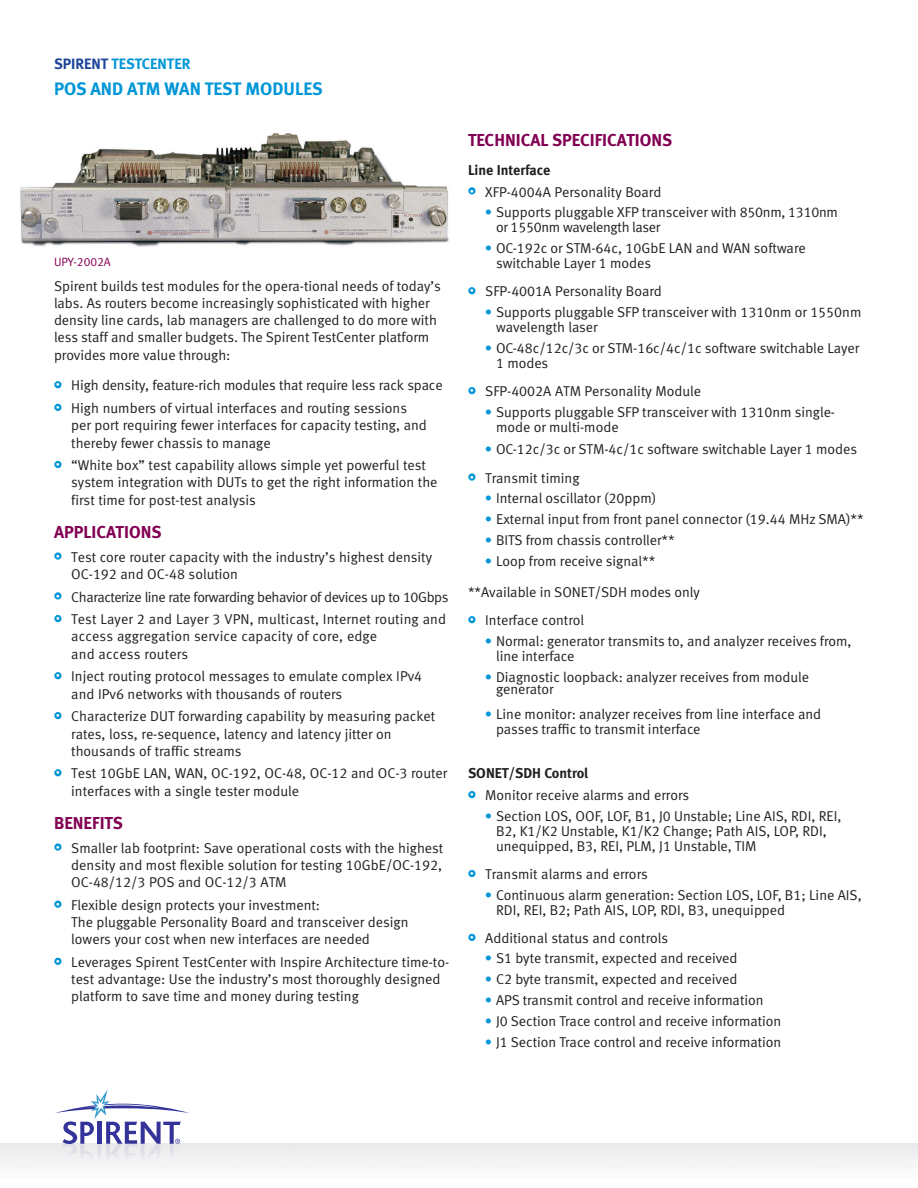
<style>
.page{position:relative;width:918px;height:1188px;background:#fff}
.page>*{position:absolute;margin:0;border:0;box-sizing:border-box;transform-origin:0 0}
.inside_left_PRODUCT{font:18px "Meta Bold LF";color:#0196d7}
.SUBHEAD{font:17.25px "Meta Bold LF";color:#820053}
.inside_left_PRODUCT-2{font:15px "Meta Bold LF";color:#0196d7}
.Donut_Bullet_2{font:14.25px/17.2px "Meta Normal LF";color:#231f20}
.Bullet_Sub{font:14.25px/15px "Meta Normal LF";color:#231f20}
.Body_Text{font:14.25px/17.2px "Meta Normal LF";color:#231f20}
.Donut_Bullet{font:14.25px/17.2px "Meta Normal LF";color:#231f20}
.Donut_Bullet_2-2{font:14.25px "Meta Normal LF";letter-spacing:-.03em;color:#231f20}
.SUBHEAD_2{font:14.25px "Meta Bold LF";color:#231f20}
.t1{font:12px "Meta Normal LF";color:#820053}
.s1{color:#1d449b}
.s2{font-family:"Meta Black LF";color:#0196d7}
</style>
<div class="page">
<svg style="left:55px;top:1089px;width:134px;height:40px"></svg>
<img style="left:30px;top:1129px;width:184px;height:49px">
<img style="left:20px;top:133px;width:429px;height:114px">
<div style="left:54px;top:381px;width:8px;height:7px;border:4px solid #0196d7;border-radius:50%"></div>
<div style="left:54px;top:404px;width:8px;height:7px;border:4px solid #0196d7;border-radius:50%"></div>
<div style="left:54px;top:461px;width:8px;height:7px;border:4px solid #0196d7;border-radius:50%"></div>
<div style="left:54px;top:552px;width:8px;height:8px;border:4px solid #0196d7;border-radius:50%"></div>
<div style="left:54px;top:592px;width:8px;height:8px;border:4px solid #0196d7;border-radius:50%"></div>
<div style="left:54px;top:615px;width:8px;height:7px;border:4px solid #0196d7;border-radius:50%"></div>
<div style="left:54px;top:672px;width:8px;height:7px;border:4px solid #0196d7;border-radius:50%"></div>
<div style="left:54px;top:712px;width:8px;height:7px;border:4px solid #0196d7;border-radius:50%"></div>
<div style="left:54px;top:769px;width:8px;height:7px;border:4px solid #0196d7;border-radius:50%"></div>
<div style="left:54px;top:843px;width:8px;height:8px;border:4px solid #0196d7;border-radius:50%"></div>
<div style="left:54px;top:901px;width:8px;height:7px;border:4px solid #0196d7;border-radius:50%"></div>
<div style="left:54px;top:958px;width:8px;height:7px;border:4px solid #0196d7;border-radius:50%"></div>
<div style="left:468px;top:187px;width:8px;height:7px;border:4px solid #0196d7;border-radius:50%"></div>
<div style="left:468px;top:287px;width:8px;height:7px;border:4px solid #0196d7;border-radius:50%"></div>
<div style="left:468px;top:387px;width:8px;height:7px;border:4px solid #0196d7;border-radius:50%"></div>
<div style="left:468px;top:473px;width:8px;height:8px;border:4px solid #0196d7;border-radius:50%"></div>
<div style="left:468px;top:616px;width:8px;height:7px;border:4px solid #0196d7;border-radius:50%"></div>
<div style="left:468px;top:791px;width:8px;height:7px;border:4px solid #0196d7;border-radius:50%"></div>
<div style="left:468px;top:870px;width:8px;height:7px;border:4px solid #0196d7;border-radius:50%"></div>
<div style="left:468px;top:934px;width:8px;height:7px;border:4px solid #0196d7;border-radius:50%"></div>
<p class="inside_left_PRODUCT-2" style="left:54px;top:55px;width:138px"><span class="s1">SPIRENT</span> TESTCENTER</p>
<p class="inside_left_PRODUCT" style="left:54px;top:78px;width:270px">POS AND ATM WAN TEST MODULES</p>
<p class="t1" style="left:54px;top:255px;width:58px">UPY-2002A</p>
<p class="Body_Text" style="left:54px;top:277px;width:388px">Spirent builds test modules for the opera-tional needs of today’s labs. As routers become increasingly sophisticated with higher density line cards, lab managers are challenged to do more with less staff and smaller budgets. The Spirent TestCenter platform provides more value through:</p>
<p class="Donut_Bullet_2" style="left:56px;top:377px;width:388px"><sup>•</sup> High density, feature-rich modules that require less rack space</p>
<p class="Donut_Bullet_2" style="left:71px;top:399px;width:357px;text-indent:-15px"><sup>•</sup> High numbers of virtual interfaces and routing sessions per port requiring fewer interfaces for capacity testing, and thereby fewer chassis to manage</p>
<p class="Donut_Bullet" style="left:71px;top:456px;width:368px;text-indent:-15px"><sup>•</sup> “White box” test capability allows simple yet powerful test system integration with DUTs to get the right information the first time for post-test analysis</p>
<p class="SUBHEAD" style="left:54px;top:521px;width:109px">APPLICATIONS</p>
<p class="Donut_Bullet_2" style="left:71px;top:548px;width:362px;text-indent:-15px"><sup>•</sup> Test core router capacity with the industry’s highest density<br>OC-192 and OC-48 solution</p>
<p class="Donut_Bullet_2-2" style="left:56px;top:588px;width:394px"><sup>•</sup> Characterize line rate forwarding behavior of devices up to 10Gbps</p>
<p class="Donut_Bullet_2" style="left:71px;top:610px;width:376px;text-indent:-15px"><sup>•</sup> Test Layer 2 and Layer 3 VPN, multicast, Internet routing and access aggregation service capacity of core, edge<br>and access routers</p>
<p class="Donut_Bullet_2" style="left:71px;top:668px;width:352px;text-indent:-15px"><sup>•</sup> Inject routing protocol messages to emulate complex IPv4 and IPv6 networks with thousands of routers</p>
<p class="Donut_Bullet_2" style="left:71px;top:708px;width:366px;text-indent:-15px"><sup>•</sup> Characterize DUT forwarding capability by measuring packet rates, loss, re-sequence, latency and latency jitter on thousands of traffic streams</p>
<p class="Donut_Bullet" style="left:71px;top:765px;width:378px;text-indent:-15px"><sup>•</sup> Test 10GbE LAN, WAN, OC-192, OC-48, OC-12 and OC-3 router interfaces with a single tester module</p>
<p class="SUBHEAD" style="left:54px;top:812px;width:71px">BENEFITS</p>
<p class="Donut_Bullet_2" style="left:71px;top:839px;width:374px;text-align:justify;text-indent:-15px"><sup>•</sup> Smaller lab footprint: Save operational costs with the highest density and most flexible solution for testing 10GbE/OC-192, OC-48/12/3 POS and OC-12/3 ATM</p>
<p class="Donut_Bullet_2" style="left:71px;top:896px;width:339px;text-indent:-15px"><sup>•</sup> Flexible design protects your investment:<br>The pluggable Personality Board and transceiver design lowers your cost when new interfaces are needed</p>
<p class="Donut_Bullet_2" style="left:71px;top:953px;width:379px;text-indent:-15px"><sup>•</sup> Leverages Spirent TestCenter with Inspire Architecture time-to&shy;test advantage: Use the industry’s most thoroughly designed platform to save time and money during testing</p>
<p class="SUBHEAD" style="left:468px;top:130px;width:206px">TECHNICAL SPECIFICATIONS</p>
<p class="SUBHEAD_2" style="left:468px;top:161px;width:84px">Line Interface</p>
<p class="Donut_Bullet_2" style="left:470px;top:183px;width:193px"><sup>•</sup> XFP-4004A Personality Board</p>
<p class="Bullet_Sub" style="left:496px;top:204px;width:343px;text-indent:-11px"><span class="s2">•</span> Supports pluggable XFP transceiver with 850nm, 1310nm or 1550nm wavelength laser</p>
<p class="Bullet_Sub" style="left:496px;top:240px;width:311px;text-indent:-11px"><span class="s2">•</span> OC-192c or STM-64c, 10GbE LAN and WAN software switchable Layer 1 modes</p>
<p class="Donut_Bullet_2" style="left:470px;top:283px;width:193px"><sup>•</sup> SFP-4001A Personality Board</p>
<p class="Bullet_Sub" style="left:496px;top:304px;width:367px;text-indent:-11px"><span class="s2">•</span> Supports pluggable SFP transceiver with 1310nm or 1550nm wavelength laser</p>
<p class="Bullet_Sub" style="left:496px;top:340px;width:365px;text-indent:-11px"><span class="s2">•</span> OC-48c/12c/3c or STM-16c/4c/1c software switchable Layer<br>1 modes</p>
<p class="Donut_Bullet_2" style="left:470px;top:383px;width:233px"><sup>•</sup> SFP-4002A ATM Personality Module</p>
<p class="Bullet_Sub" style="left:496px;top:404px;width:341px;text-indent:-11px"><span class="s2">•</span> Supports pluggable SFP transceiver with 1310nm single&shy;mode or multi-mode</p>
<p class="Bullet_Sub" style="left:485px;top:442px;width:373px"><span class="s2">•</span> OC-12c/3c or STM-4c/1c software switchable Layer 1 modes</p>
<p class="Donut_Bullet_2" style="left:470px;top:469px;width:111px"><sup>•</sup> Transmit timing</p>
<p class="Bullet_Sub" style="left:485px;top:490px;width:173px"><span class="s2">•</span> Internal oscillator (20ppm)</p>
<p class="Bullet_Sub" style="left:485px;top:511px;width:380px"><span class="s2">•</span> External input from front panel connector (19.44 MHz SMA)**</p>
<p class="Bullet_Sub" style="left:485px;top:532px;width:191px"><span class="s2">•</span> BITS from chassis controller**</p>
<p class="Bullet_Sub" style="left:485px;top:553px;width:172px"><span class="s2">•</span> Loop from receive signal**</p>
<p class="Body_Text" style="left:468px;top:583px;width:233px">**Available in SONET/SDH modes only</p>
<p class="Donut_Bullet_2" style="left:470px;top:612px;width:116px"><sup>•</sup> Interface control</p>
<p class="Bullet_Sub" style="left:496px;top:633px;width:357px;text-indent:-11px"><span class="s2">•</span> Normal: generator transmits to, and analyzer receives from, line interface</p>
<p class="Bullet_Sub" style="left:496px;top:671px;width:315px;line-height:12px;text-indent:-11px"><span class="s2">•</span> Diagnostic loopback: analyzer receives from module generator</p>
<p class="Bullet_Sub" style="left:496px;top:707px;width:327px;text-indent:-11px"><span class="s2">•</span> Line monitor: analyzer receives from line interface and passes traffic to transmit interface</p>
<p class="SUBHEAD_2" style="left:468px;top:765px;width:122px">SONET/SDH Control</p>
<p class="Donut_Bullet_2" style="left:470px;top:787px;width:221px"><sup>•</sup> Monitor receive alarms and errors</p>
<p class="Bullet_Sub" style="left:496px;top:808px;width:347px;text-indent:-11px"><span class="s2">•</span> Section LOS, OOF, LOF, B1, J0 Unstable; Line AIS, RDI, REI,<br>B2, K1/K2 Unstable, K1/K2 Change; Path AIS, LOP, RDI, unequipped, B3, REI, PLM, J1 Unstable, TIM</p>
<p class="Donut_Bullet_2" style="left:470px;top:865px;width:179px"><sup>•</sup> Transmit alarms and errors</p>
<p class="Bullet_Sub" style="left:496px;top:887px;width:367px;text-indent:-11px"><span class="s2">•</span> Continuous alarm generation: Section LOS, LOF, B1; Line AIS,<br>RDI, REI, B2; Path AIS, LOP, RDI, B3, unequipped</p>
<p class="Donut_Bullet_2" style="left:470px;top:929px;width:200px"><sup>•</sup> Additional status and controls</p>
<p class="Bullet_Sub" style="left:485px;top:951px;width:254px"><span class="s2">•</span> S1 byte transmit, expected and received</p>
<p class="Bullet_Sub" style="left:485px;top:972px;width:254px"><span class="s2">•</span> C2 byte transmit, expected and received</p>
<p class="Bullet_Sub" style="left:485px;top:993px;width:280px"><span class="s2">•</span> APS transmit control and receive information</p>
<p class="Bullet_Sub" style="left:485px;top:1014px;width:298px"><span class="s2">•</span> J0 Section Trace control and receive information</p>
<p class="Bullet_Sub" style="left:485px;top:1035px;width:298px"><span class="s2">•</span> J1 Section Trace control and receive information</p>
</div>
